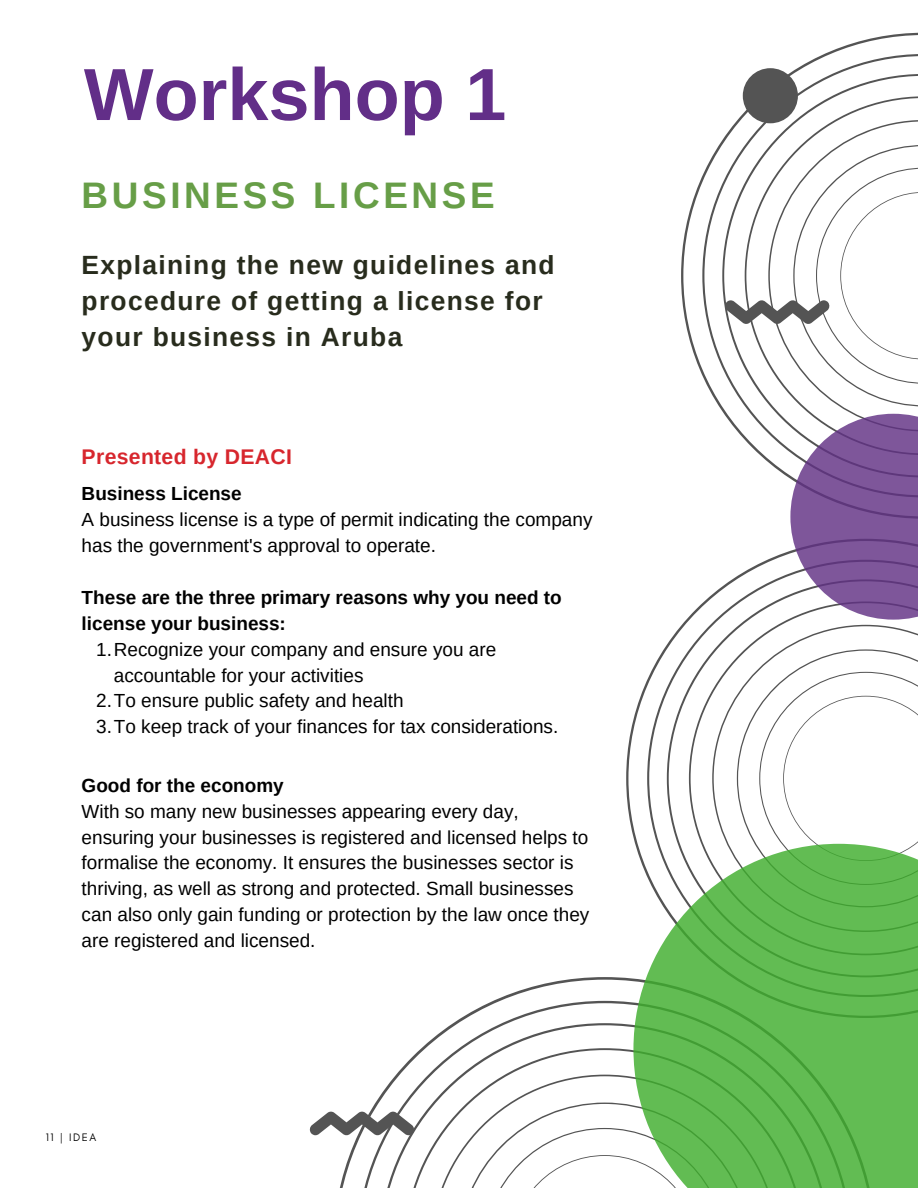
<style>
.page{position:relative;width:918px;height:1188px;background:#fff}
.page>*{position:absolute;margin:0;border:0;box-sizing:border-box;transform-origin:0 0}
.t1{font:700 73.8px "Arimo";color:#622e88}
.t2{font:700 36.9px "Arimo";letter-spacing:.1em;color:#679e47}
.t3{font:700 26.4px/36px "Arimo";letter-spacing:.05em;color:#282c1d}
.t4{font:700 21.15px "Arimo";letter-spacing:.015em;color:#d7262d}
.t5{font:18.9px/25.8px "Arimo";color:#000}
.t6{font:700 18.9px/25.8px "Arimo";color:#000}
.t7{font:11.1px "Glacial Indifference";letter-spacing:.14em;color:#000}
</style>
<div class="page">
<svg style="left:626px;top:551px;width:164px;height:293px"></svg>
<svg style="left:647px;top:560px;width:271px;height:284px"></svg>
<svg style="left:681px;top:33px;width:237px;height:342px"></svg>
<svg style="left:702px;top:54px;width:216px;height:425px"></svg>
<svg style="left:725px;top:145px;width:193px;height:261px"></svg>
<svg style="left:339px;top:977px;width:294px;height:211px"></svg>
<svg style="left:357px;top:1001px;width:276px;height:187px"></svg>
<svg style="left:633px;top:844px;width:285px;height:344px;fill:#62bc53"></svg>
<svg style="left:790px;top:414px;width:128px;height:206px"></svg>
<div style="left:743px;top:68px;width:55px;height:55px;background:#545454;border-radius:50%"></div>
<svg style="left:310px;top:1112px;width:104px;height:23px"></svg>
<p class="t1" style="left:84px;top:53px;width:424px">Workshop 1</p>
<p class="t2" style="left:82px;top:175px;width:415px">BUSINESS LICENSE</p>
<p class="t3" style="left:82px;top:247px;width:474px">Explaining the new guidelines and procedure of getting a license for your business in Aruba</p>
<p class="t4" style="left:82px;top:445px;width:212px">Presented by DEACI</p>
<p class="t6" style="left:82px;top:481px;width:162px">Business License</p>
<p class="t5" style="left:82px;top:507px;width:512px">A business license is a type of permit indicating the company has the government's approval to operate.</p>
<p class="t6" style="left:82px;top:584px;width:482px">These are the three primary reasons why you need to license your business:</p>
<p class="t5" style="left:114px;top:636px;width:384px;text-indent:-18px">1.Recognize your company and ensure you are accountable for your activities</p>
<p class="t5" style="left:96px;top:688px;width:309px">2.To ensure public safety and health</p>
<p class="t5" style="left:96px;top:714px;width:464px">3.To keep track of your finances for tax considerations.</p>
<p class="t6" style="left:82px;top:772px;width:204px">Good for the economy</p>
<p class="t5" style="left:82px;top:798px;width:509px">With so many new businesses appearing every day, ensuring your businesses is registered and licensed helps to formalise the economy. It ensures the businesses sector is thriving, as well as strong and protected. Small businesses can also only gain funding or protection by the law once they are registered and licensed.</p>
<p class="t7" style="left:46px;top:1131px;width:52px">11 | IDEA</p>
</div>
